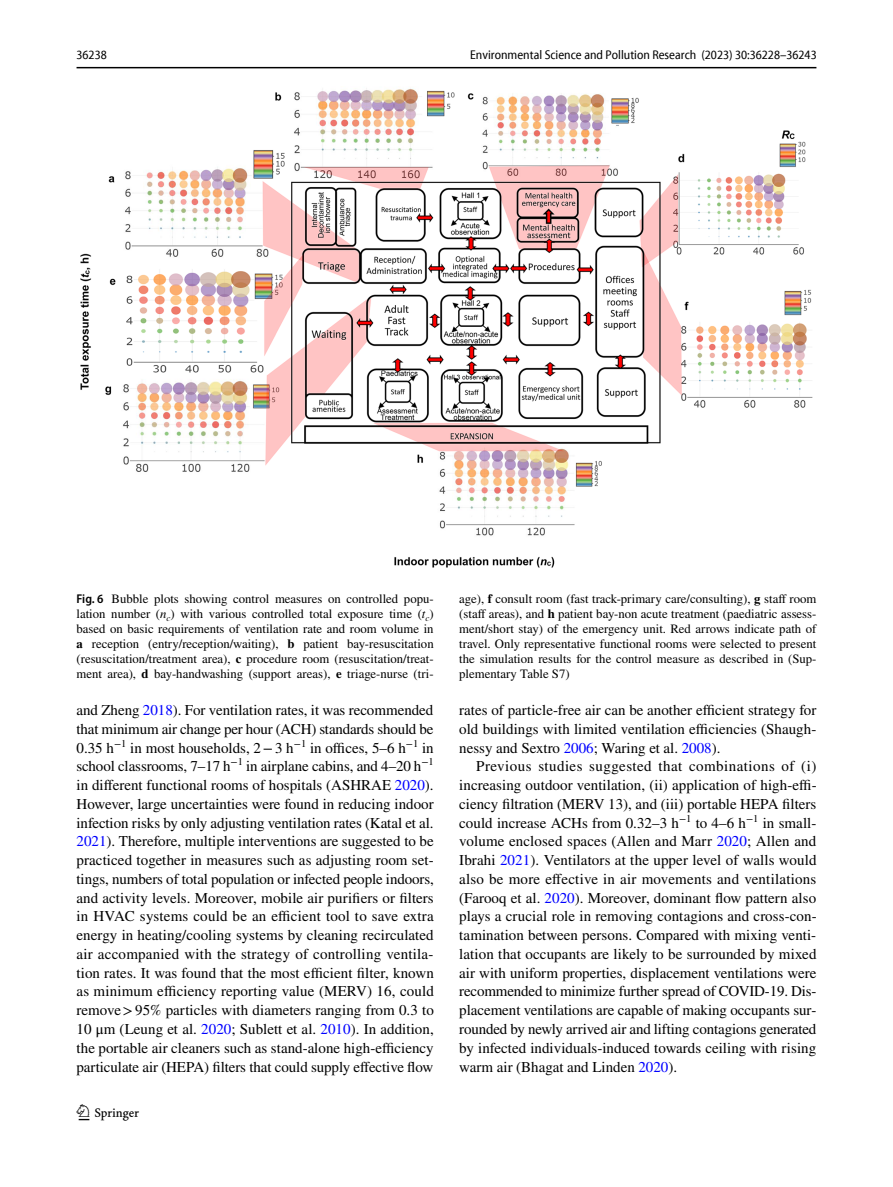
<style>
.page{position:relative;width:893px;height:1187px;background:#fff}
.page>*{position:absolute;margin:0;border:0;box-sizing:border-box;transform-origin:0 0}
.t1{font:22.5px "Springnew Regular 3";color:#000}
.t2{font:15px/18.8px "STIX";color:#000;text-align:justify}
.t3{font:12.75px/15px "STIX";color:#000;text-align:justify}
.t4{font:semi-condensed 12.75px "Myriad Pro Unic";color:#000}
.s1{font-family:"Myriad Pro";font-weight:600;font-stretch:semi-condensed}
.s2{font-style:italic}
.s3{font-weight:700}
.s4{color:#00f}
</style>
<div class="page">
<hr style="left:77px;top:67px;width:739px;height:1px;background:#000">
<img style="left:81px;top:88px;width:731px;height:479px">
<p class="t4" style="left:77px;top:50px;width:32px">36238</p>
<p class="t4" style="left:470px;top:50px;width:348px">Environmental Science and Pollution Research (2023) 30:36228–36243</p>
<p class="t3" style="left:77px;top:592px;width:359px"><span class="s1">Fig. 6</span> Bubble plots showing control measures on controlled popu&shy;lation number (<span class="s2">n</span><sub>c</sub>) with various controlled total exposure time (<span class="s2">t</span><sub>c</sub>) based on basic requirements of ventilation rate and room volume in <span class="s3">a</span> reception (entry/reception/waiting), <span class="s3">b</span> patient bay-resuscitation (resuscitation/treatment area), <span class="s3">c</span> procedure room (resuscitation/treat&shy;ment area), <span class="s3">d</span> bay-handwashing (support areas), <span class="s3">e</span> triage-nurse (tri-</p>
<p class="t3" style="left:459px;top:592px;width:359px">age), <span class="s3">f</span> consult room (fast track-primary care/consulting), <span class="s3">g</span> staff room (staff areas), and <span class="s3">h</span> patient bay-non acute treatment (paediatric assess&shy;ment/short stay) of the emergency unit. Red arrows indicate path of travel. Only representative functional rooms were selected to present the simulation results for the control measure as described in (Sup&shy;plementary Table S7)</p>
<p class="t2" style="left:77px;top:701px;width:359px">and Zheng <span class="s4">2018</span>). For ventilation rates, it was recommended that minimum air change per hour (ACH) standards should be 0.35 h<sup>−1</sup> in most households, 2−3 h<sup>−1</sup> in offices, 5–6 h<sup>−1</sup> in school classrooms, 7–17 h<sup>−1</sup> in airplane cabins, and 4–20 h<sup>−1 </sup>in different functional rooms of hospitals (ASHRAE <span class="s4">2020</span>).<br>However, large uncertainties were found in reducing indoor infection risks by only adjusting ventilation rates (Katal et al.<br><span class="s4">2021</span>). Therefore, multiple interventions are suggested to be practiced together in measures such as adjusting room set&shy;tings, numbers of total population or infected people indoors, and activity levels. Moreover, mobile air purifiers or filters in HVAC systems could be an efficient tool to save extra energy in heating/cooling systems by cleaning recirculated air accompanied with the strategy of controlling ventila&shy;tion rates. It was found that the most efficient filter, known as minimum efficiency reporting value (MERV) 16, could remove&gt;95% particles with diameters ranging from 0.3 to 10 μm (Leung et al. <span class="s4">2020</span>; Sublett et al. <span class="s4">2010</span>). In addition, the portable air cleaners such as stand-alone high-efficiency particulate air (HEPA) filters that could supply effective flow</p>
<p class="t2" style="left:459px;top:701px;width:359px">rates of particle-free air can be another efficient strategy for old buildings with limited ventilation efficiencies (Shaugh&shy;nessy and Sextro <span class="s4">2006</span>; Waring et al. <span class="s4">2008</span>).</p>
<p class="t2" style="left:459px;top:757px;width:359px;text-indent:17px">Previous studies suggested that combinations of (i) increasing outdoor ventilation, (ii) application of high-effi&shy;ciency filtration (MERV 13), and (iii) portable HEPA filters could increase ACHs from 0.32–3 h<sup>−1</sup> to 4–6 h<sup>−1</sup> in small&shy;volume enclosed spaces (Allen and Marr <span class="s4">2020</span>; Allen and Ibrahi <span class="s4">2021</span>). Ventilators at the upper level of walls would also be more effective in air movements and ventilations (Farooq et al. <span class="s4">2020</span>). Moreover, dominant flow pattern also plays a crucial role in removing contagions and cross-con&shy;tamination between persons. Compared with mixing venti&shy;lation that occupants are likely to be surrounded by mixed air with uniform properties, displacement ventilations were recommended to minimize further spread of COVID-19. Dis&shy;placement ventilations are capable of making occupants sur&shy;rounded by newly arrived air and lifting contagions generated by infected individuals-induced towards ceiling with rising warm air (Bhagat and Linden <span class="s4">2020</span>).</p>
<h1 class="t1" style="left:79px;top:1104px;width:62px">1 3</h1>
</div>
